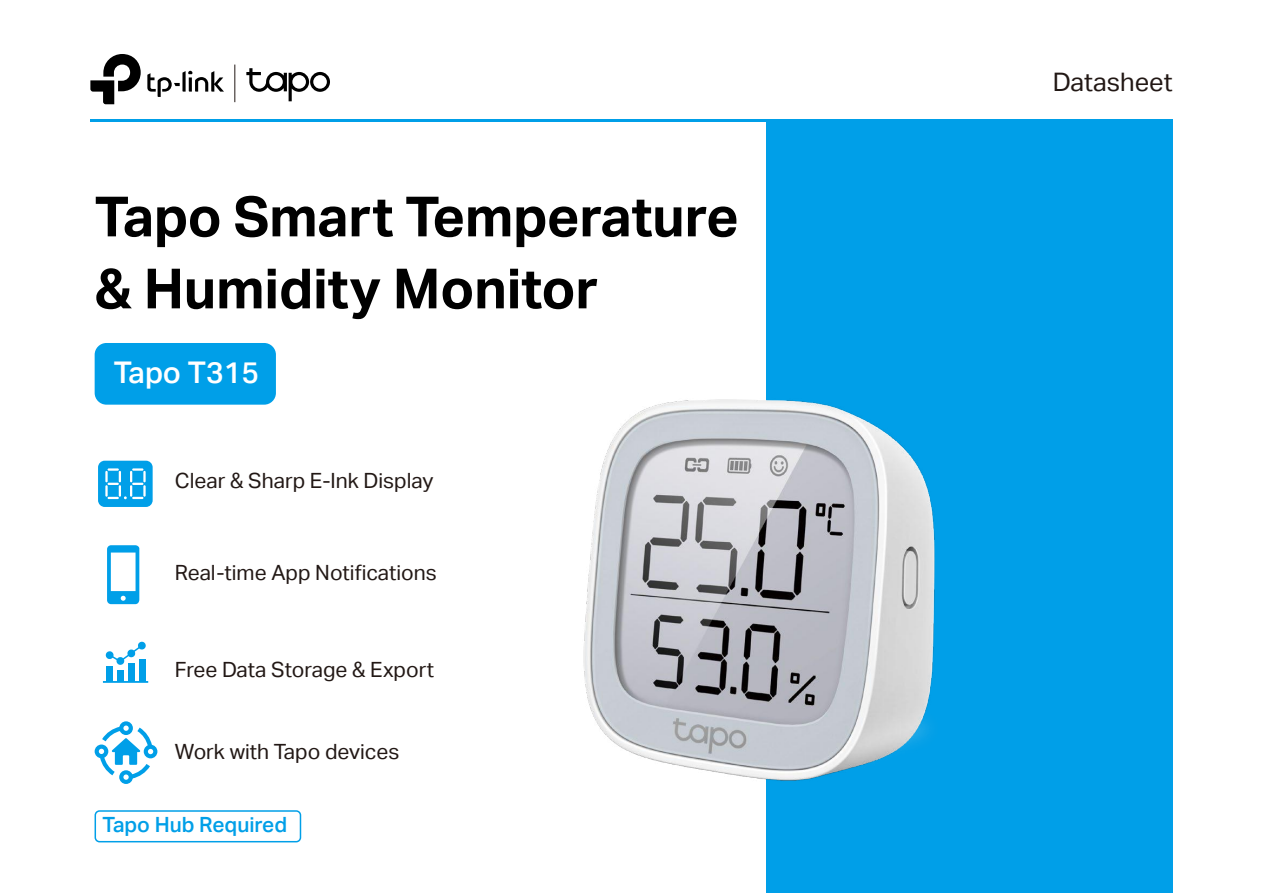
<style>
.page{position:relative;width:1263px;height:893px;background:#fff}
.page>*{position:absolute;margin:0;border:0;box-sizing:border-box;transform-origin:0 0}
.t1{font:55.5px/72px "TP Link Aktiv Bold";letter-spacing:-.005em;color:#000}
.t2{font:29.85px "TP Link Aktiv Medium";color:#fff}
.t3{font:25.5px "TP Link Aktiv Regular";color:#221815}
.t4{font:21px "TP Link Aktiv Regular";color:#221815}
.t5{font:21px "TP Link Aktiv Medium";color:#009fe8}
</style>
<div class="page">
<div style="left:766px;top:120px;width:406px;height:773px;background:#009fe8"></div>
<div style="left:95px;top:343px;width:181px;height:62px;background:#009fe8;border-radius:12px"></div>
<hr style="left:235px;top:65px;width:1px;height:37px;background:#221815">
<svg style="left:246px;top:68px;width:84px;height:33px"></svg>
<svg style="left:147px;top:71px;width:77px;height:26px"></svg>
<svg style="left:90px;top:54px;width:51px;height:50px"></svg>
<hr style="left:90px;top:120px;width:1082px;height:2px;background:#009fe8">
<div style="left:95px;top:810px;width:206px;height:32px;border:2px solid #009fe8;border-radius:4px"></div>
<svg style="left:95px;top:721px;width:62px;height:63px"></svg>
<svg style="left:107px;top:545px;width:32px;height:59px"></svg>
<svg style="left:105px;top:641px;width:41px;height:24px"></svg>
<div style="left:117px;top:670px;width:7px;height:12px;background:#009fe8"></div>
<div style="left:128px;top:664px;width:7px;height:18px;background:#009fe8"></div>
<div style="left:106px;top:666px;width:6px;height:16px;background:#009fe8"></div>
<div style="left:139px;top:659px;width:7px;height:23px;background:#009fe8"></div>
<hr style="left:103px;top:681px;width:45px;height:2px;background:#009fe8">
<img style="left:583px;top:399px;width:352px;height:382px">
<div style="left:98px;top:461px;width:55px;height:46px;background:#009fe8;border-radius:7px"></div>
<svg style="left:105px;top:468px;width:41px;height:31px"></svg>
<h1 class="t1" style="left:95px;top:181px;width:646px">Tapo Smart Temperature &amp; Humidity Monitor</h1>
<h2 class="t2" style="left:114px;top:356px;width:147px">Tapo T315</h2>
<p class="t4" style="left:175px;top:469px;width:260px">Clear &amp; Sharp E-Ink Display</p>
<p class="t4" style="left:175px;top:560px;width:263px">Real-time App Notifications</p>
<p class="t4" style="left:175px;top:658px;width:261px">Free Data Storage &amp; Export</p>
<p class="t4" style="left:175px;top:739px;width:226px">Work with Tapo devices</p>
<p class="t5" style="left:103px;top:812px;width:186px">Tapo Hub Required</p>
<p class="t3" style="left:1053px;top:67px;width:121px">Datasheet</p>
</div>
